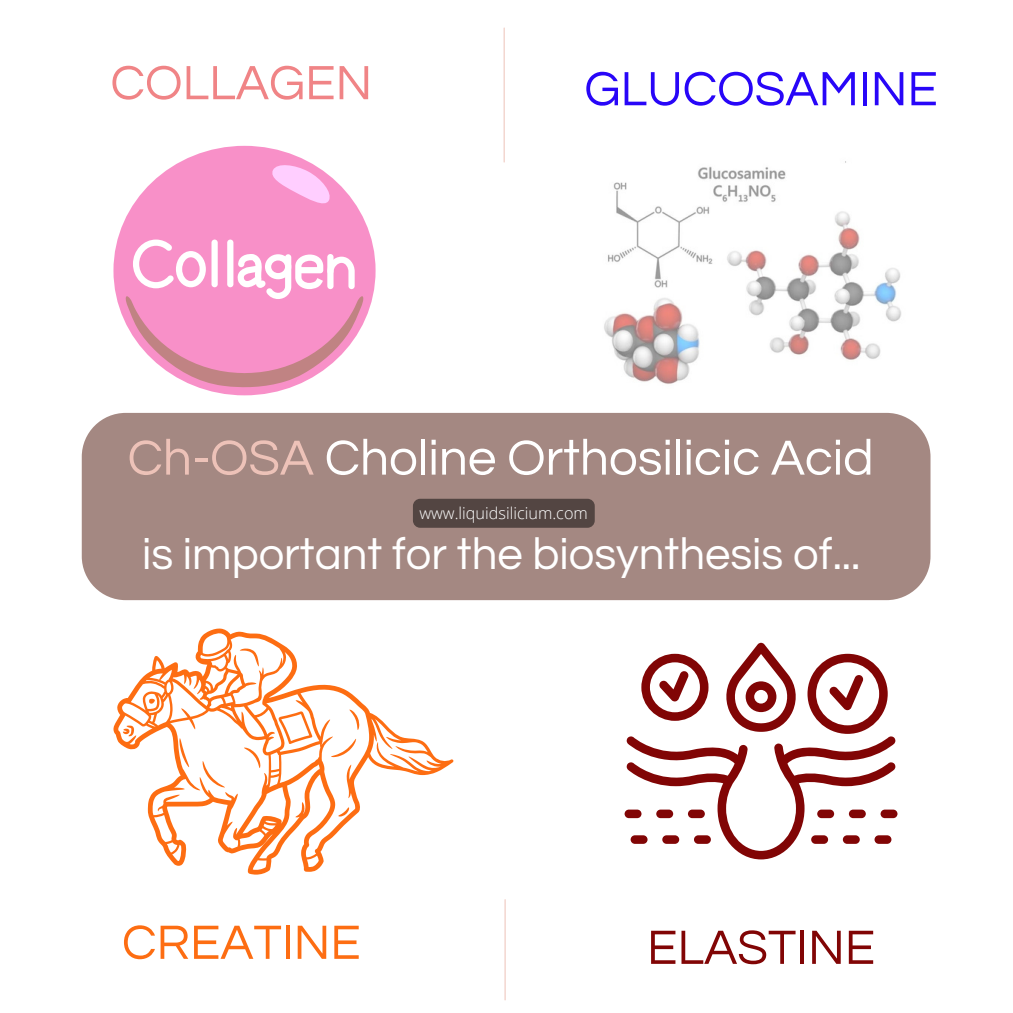
<style>
.page{position:relative;width:1013px;height:1013px;background:#fff}
.page>*{position:absolute;margin:0;border:0;box-sizing:border-box;transform-origin:0 0}
.t1{font:51.12px "Questrial";color:#fff}
.t2{font:50px "Questrial";color:#2806f8}
.t3{font:50px "Questrial";color:#810505}
.t4{font:50px "Questrial";color:#fd6d12}
.t5{font:50px "Questrial";color:#f08486}
.t6{font:45.38px "Questrial";color:#fff}
.t7{font:300 16.25px "Open Sans";color:#fff}
.s1{color:#edc2b8}
</style>
<div class="page">
<hr style="left:503px;top:28px;width:1px;height:134px;background:#edc2b8">
<hr style="left:504px;top:899px;width:1px;height:100px;background:#edc2b8">
<div style="left:113px;top:146px;width:262px;height:249px;background:#f890c8;border-radius:50%"></div>
<svg style="left:272px;top:162px;width:61px;height:42px"></svg>
<svg style="left:126px;top:239px;width:237px;height:149px"></svg>
<div style="left:880px;top:809px;width:17px;height:9px;background:#810505;border-radius:4px"></div>
<svg style="left:626px;top:642px;width:269px;height:217px"></svg>
<svg style="left:113px;top:628px;width:340px;height:246px"></svg>
<svg style="left:349px;top:709px;width:10px;height:21px"></svg>
<svg style="left:331px;top:738px;width:25px;height:19px"></svg>
<svg style="left:338px;top:807px;width:11px;height:9px"></svg>
<svg style="left:278px;top:711px;width:34px;height:33px"></svg>
<svg style="left:244px;top:747px;width:16px;height:21px"></svg>
<svg style="left:240px;top:648px;width:19px;height:18px"></svg>
<svg style="left:202px;top:761px;width:23px;height:26px"></svg>
<svg style="left:179px;top:738px;width:11px;height:29px"></svg>
<svg style="left:149px;top:698px;width:6px;height:5px"></svg>
<svg style="left:123px;top:725px;width:11px;height:12px"></svg>
<img style="left:604px;top:161px;width:297px;height:223px">
<div style="left:82px;top:413px;width:848px;height:187px;background:#a48882"></div>
<div style="left:413px;top:499px;width:181px;height:29px;background:#534542;border-radius:7px"></div>
<p class="t5" style="left:110px;top:58px;width:263px">COLLAGEN</p>
<p class="t2" style="left:584px;top:64px;width:355px">GLUCOSAMINE</p>
<p class="t1" style="left:128px;top:432px;width:747px"><span class="s1">Ch-OSA</span> Choline Orthosilicic Acid</p>
<p class="t7" style="left:419px;top:501px;width:170px">www.liquidsilicium.com</p>
<p class="t6" style="left:142px;top:532px;width:720px">is important for the biosynthesis of...</p>
<p class="t4" style="left:122px;top:917px;width:240px">CREATINE</p>
<p class="t3" style="left:647px;top:922px;width:230px">ELASTINE</p>
</div>
